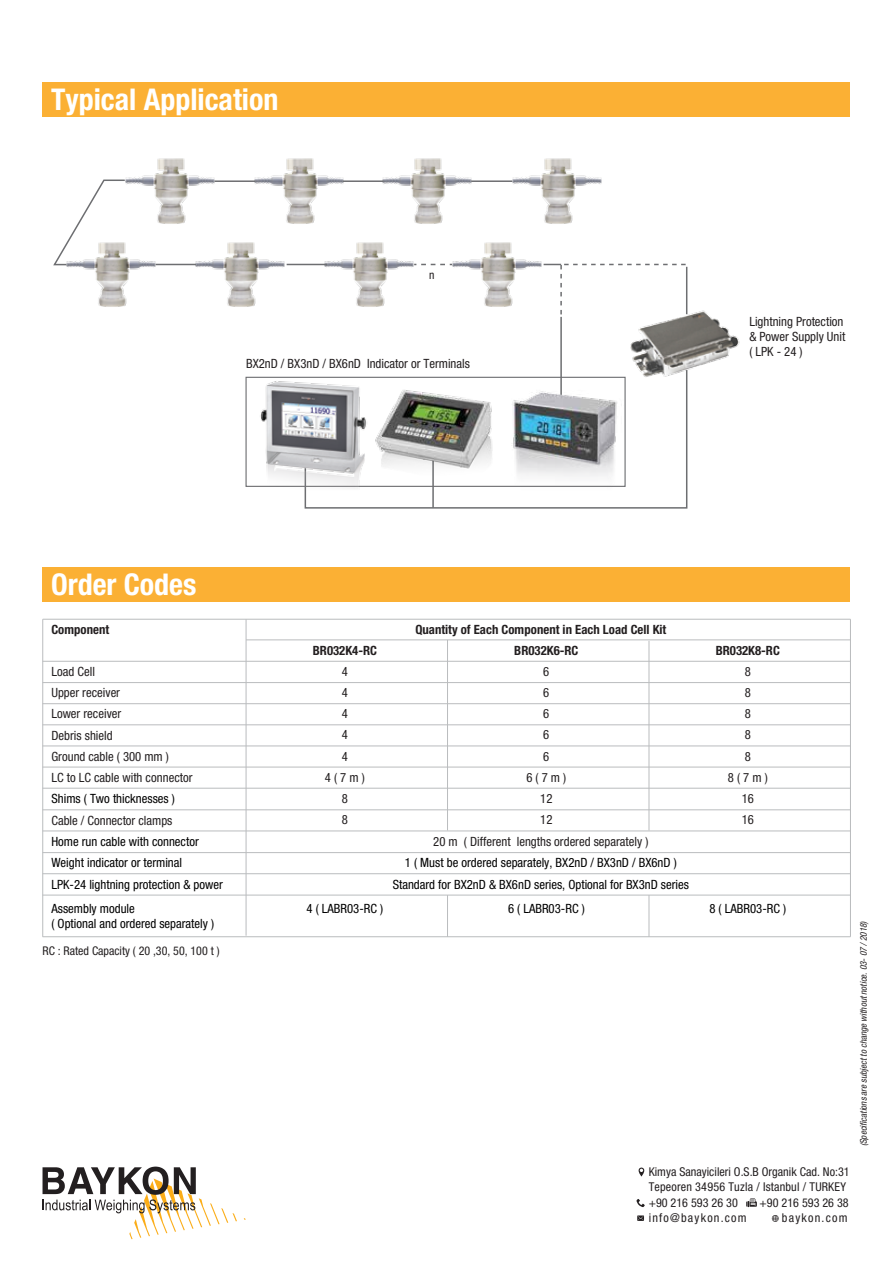
<style>
.page{position:relative;width:893px;height:1263px;background:#fff}
.page>*{position:absolute;margin:0;border:0;box-sizing:border-box;transform-origin:0 0}
.t1{font:700 condensed 30px "Helvetica Neue LT Pro";color:#fff}
.t2{font:condensed 12.75px/21.3px "Helvetica Neue LT Pro";color:#010101}
.t3{font:condensed 12.75px/21.1px "Helvetica Neue LT Pro";color:#231f20}
.t4{font:700 condensed 12.75px "Helvetica Neue LT Pro";color:#231f20}
.t5{font:condensed 12.15px/14.5px "Helvetica Neue LT Pro";letter-spacing:.015em;color:#231f20}
.t6{font:condensed 12.15px/15.1px "Helvetica Neue LT Pro";letter-spacing:.1em;color:#231f20}
.t7{font:condensed 12.15px/15.1px "Helvetica Neue LT Pro";letter-spacing:.05em;color:#231f20;text-align:right}
.t8{font:condensed 12px "Helvetica Neue LT Pro";color:#231f20}
.t9{font:condensed 11.55px "Helvetica Neue LT Pro";color:#231f20}
.t10{font:italic condensed 9.3px "Helvetica Neue LT Pro";color:#231f20}
</style>
<div class="page">
<div style="left:43px;top:83px;width:807px;height:34px;background:#fbb034"></div>
<div style="left:43px;top:567px;width:807px;height:34px;background:#fbb034"></div>
<hr style="left:42px;top:619px;width:1px;height:318px;background:#babcbe">
<hr style="left:246px;top:619px;width:1px;height:317px;background:#babcbe">
<hr style="left:447px;top:640px;width:1px;height:190px;background:#babcbe">
<hr style="left:850px;top:619px;width:1px;height:318px;background:#babcbe">
<hr style="left:246px;top:640px;width:604px;height:1px;background:#babcbe">
<hr style="left:43px;top:619px;width:807px;height:1px;background:#babcbe">
<hr style="left:43px;top:661px;width:807px;height:1px;background:#babcbe">
<hr style="left:43px;top:682px;width:807px;height:1px;background:#babcbe">
<hr style="left:43px;top:703px;width:807px;height:1px;background:#babcbe">
<hr style="left:43px;top:724px;width:807px;height:1px;background:#babcbe">
<hr style="left:43px;top:746px;width:807px;height:1px;background:#babcbe">
<hr style="left:43px;top:767px;width:807px;height:1px;background:#babcbe">
<hr style="left:43px;top:788px;width:807px;height:1px;background:#babcbe">
<hr style="left:43px;top:809px;width:807px;height:1px;background:#babcbe">
<hr style="left:43px;top:831px;width:807px;height:1px;background:#babcbe">
<hr style="left:43px;top:852px;width:807px;height:1px;background:#babcbe">
<hr style="left:43px;top:873px;width:807px;height:1px;background:#babcbe">
<hr style="left:43px;top:895px;width:807px;height:1px;background:#babcbe">
<hr style="left:43px;top:936px;width:807px;height:1px;background:#babcbe">
<hr style="left:649px;top:641px;width:1px;height:189px;background:#babcbe">
<hr style="left:447px;top:895px;width:1px;height:42px;background:#babcbe">
<hr style="left:649px;top:895px;width:1px;height:42px;background:#babcbe">
<img style="left:126px;top:158px;width:89px;height:66px">
<img style="left:66px;top:257px;width:92px;height:50px">
<img style="left:195px;top:242px;width:92px;height:65px">
<img style="left:324px;top:242px;width:92px;height:65px">
<img style="left:452px;top:242px;width:92px;height:65px">
<img style="left:254px;top:158px;width:90px;height:66px">
<img style="left:382px;top:158px;width:90px;height:66px">
<img style="left:512px;top:158px;width:90px;height:66px">
<svg style="left:43px;top:1166px;width:194px;height:73px"></svg>
<svg style="left:637px;top:1215px;width:7px;height:6px"></svg>
<svg style="left:639px;top:1167px;width:5px;height:9px"></svg>
<svg style="left:636px;top:1199px;width:9px;height:8px"></svg>
<svg style="left:746px;top:1198px;width:11px;height:9px"></svg>
<svg style="left:772px;top:1215px;width:7px;height:7px"></svg>
<hr style="left:214px;top:180px;width:41px;height:2px;background:#6d6e71">
<hr style="left:156px;top:264px;width:40px;height:1px;background:#6d6e71">
<hr style="left:287px;top:264px;width:40px;height:1px;background:#6d6e71">
<hr style="left:343px;top:180px;width:41px;height:2px;background:#6d6e71">
<hr style="left:471px;top:180px;width:41px;height:2px;background:#6d6e71">
<hr style="left:560px;top:317px;width:2px;height:85px;background:#6d6e71">
<svg style="left:53px;top:179px;width:73px;height:87px"></svg>
<svg style="left:414px;top:264px;width:38px;height:1px"></svg>
<svg style="left:544px;top:264px;width:143px;height:51px"></svg>
<svg style="left:304px;top:392px;width:384px;height:117px"></svg>
<img style="left:614px;top:303px;width:126px;height:89px">
<img style="left:495px;top:356px;width:141px;height:141px">
<img style="left:378px;top:375px;width:147px;height:110px">
<img style="left:248px;top:376px;width:130px;height:115px">
<h1 class="t1" style="left:51px;top:81px;width:229px">Typical Application</h1>
<p class="t9" style="left:429px;top:268px;width:7px">n</p>
<p class="t3" style="left:246px;top:353px;width:225px">BX2nD / BX3nD / BX6nD Indicator or Terminals</p>
<p class="t3" style="left:749px;top:313px;width:98px;line-height:15.3px">Lightning Protection &amp; Power Supply Unit ( LPK - 24 )</p>
<h1 class="t1" style="left:51px;top:566px;width:147px">Order Codes</h1>
<p class="t4" style="left:51px;top:622px;width:59px">Component</p>
<p class="t4" style="left:415px;top:622px;width:253px">Quantity of Each Component in Each Load Cell Kit</p>
<p class="t3" style="left:51px;top:661px;width:45px">Load Cell</p>
<p class="t4" style="left:514px;top:642px;width:66px">BR032K6-RC</p>
<p class="t4" style="left:716px;top:642px;width:66px">BR032K8-RC</p>
<p class="t4" style="left:313px;top:642px;width:66px">BR032K4-RC</p>
<p class="t3" style="left:342px;top:661px;width:8px;text-align:justify">4<br>4<br>4<br>4<br>4</p>
<p class="t3" style="left:342px;top:788px;width:8px">8<br>8</p>
<p class="t3" style="left:745px;top:661px;width:8px;text-align:justify">8<br>8<br>8<br>8<br>8</p>
<p class="t3" style="left:742px;top:788px;width:14px">16<br>16</p>
<p class="t3" style="left:543px;top:661px;width:8px;text-align:justify">6<br>6<br>6<br>6<br>6</p>
<p class="t3" style="left:540px;top:788px;width:14px">12<br>12</p>
<p class="t3" style="left:51px;top:682px;width:143px">Upper receiver<br>Lower receiver<br>Debris shield<br>Ground cable ( 300 mm )<br>LC to LC cable with connector</p>
<p class="t2" style="left:51px;top:788px;width:125px">Shims ( Two thicknesses )</p>
<p class="t3" style="left:51px;top:809px;width:123px">Cable / Connector clamps</p>
<p class="t2" style="left:51px;top:852px;width:173px">Weight indicator or terminal<br>LPK-24 lightning protection &amp; power</p>
<p class="t2" style="left:51px;top:901px;width:164px;line-height:15.3px">Assembly module<br>( Optional and ordered separately )</p>
<p class="t3" style="left:728px;top:766px;width:41px">8 ( 7 m )</p>
<p class="t3" style="left:325px;top:766px;width:41px">4 ( 7 m )</p>
<p class="t3" style="left:526px;top:766px;width:41px">6 ( 7 m )</p>
<p class="t3" style="left:433px;top:831px;width:217px">20 m ( Different lengths ordered separately )</p>
<p class="t2" style="left:393px;top:852px;width:298px;text-align:center">1 ( Must be ordered separately, BX2nD / BX3nD / BX6nD )<br>Standard for BX2nD &amp; BX6nD series, Optional for BX3nD series</p>
<p class="t2" style="left:51px;top:831px;width:149px">Home run cable with connector</p>
<p class="t2" style="left:307px;top:898px;width:78px">4 ( LABR03-RC )</p>
<p class="t2" style="left:508px;top:898px;width:78px">6 ( LABR03-RC )</p>
<p class="t2" style="left:709px;top:898px;width:78px">8 ( LABR03-RC )</p>
<p class="t8" style="left:43px;top:943px;width:179px">RC : Rated Capacity ( 20 ,30, 50, 100 t )</p>
<p class="t5" style="left:649px;top:1164px;width:203px">Kimya Sanayicileri O.S.B Organik Cad. No:31<br>Tepeoren 34956 Tuzla / Istanbul / TURKEY</p>
<p class="t6" style="left:649px;top:1195px;width:99px">+90 216 593 26 30 info@baykon.com</p>
<p class="t7" style="left:760px;top:1195px;width:91px">+90 216 593 26 38 baykon.com</p>
<p class="t10" style="left:858px;top:1146px;width:227px;rotate:-90deg">(Specifications are subject to change without notice. 03- 07 / 2018)</p>
</div>
